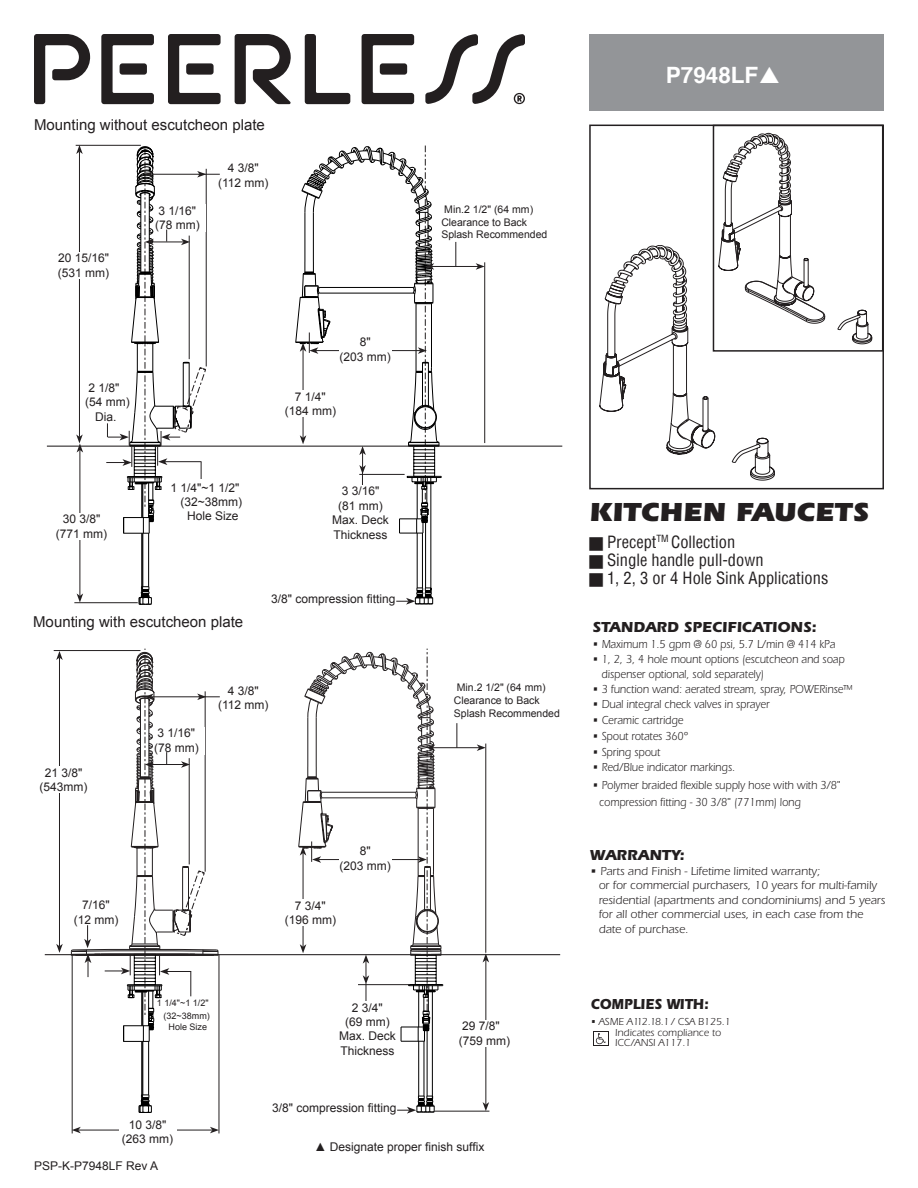
<style>
.page{position:relative;width:918px;height:1188px;background:#fff}
.page>*{position:absolute;margin:0;border:0;box-sizing:border-box;transform-origin:0 0}
.t1{font:900 27px "Itc Eras";color:#231f20}
.t2{font:700 22.5px "Helvetica";color:#fff}
.t3{font:condensed 16.5px/18px "Helvetica";color:#231f20}
.t4{font:15px "Arial";color:#231f20}
.t5{font:700 15px "Itc Eras";color:#231f20}
.t6{font:700 15px "Itc Eras";color:#231f20;scale:.9 1}
.t7{font:12px/14.4px "Arial";color:#231f20;text-align:center}
.t8{font:12px/15.3px "Itc Eras";color:#231f20;scale:.9 1}
.t9{font:12px/14.4px "Itc Eras";color:#231f20}
.t10{font:10.5px/12.6px "Arial";color:#231f20}
.t11{font:10.5px/10.5px "Itc Eras";color:#231f20;scale:.9 1}
.t12{font:9px/12.9px "Arial";color:#231f20;text-align:right}
</style>
<div class="page">
<div style="left:589px;top:125px;width:295px;height:364px;border:2px solid #231f20"></div>
<div style="left:589px;top:35px;width:294px;height:76px;background:#939598"></div>
<svg style="left:34px;top:34px;width:57px;height:70px"></svg>
<svg style="left:101px;top:34px;width:53px;height:70px"></svg>
<div style="left:120px;top:63px;width:27px;height:12px;background:#231f20;border-radius:3px"></div>
<svg style="left:168px;top:34px;width:53px;height:70px"></svg>
<div style="left:186px;top:63px;width:28px;height:12px;background:#231f20;border-radius:3px"></div>
<svg style="left:362px;top:34px;width:52px;height:70px"></svg>
<div style="left:380px;top:63px;width:27px;height:12px;background:#231f20;border-radius:3px"></div>
<svg style="left:305px;top:34px;width:45px;height:70px"></svg>
<svg style="left:235px;top:34px;width:56px;height:70px"></svg>
<svg style="left:425px;top:34px;width:100px;height:70px"></svg>
<hr style="left:47px;top:446px;width:515px;height:1px;background:#231f20">
<hr style="left:45px;top:954px;width:515px;height:1px;background:#231f20">
<hr style="left:484px;top:262px;width:1px;height:181px;background:#231f20">
<hr style="left:485px;top:744px;width:1px;height:209px;background:#231f20">
<hr style="left:432px;top:266px;width:46px;height:1px;background:#231f20">
<svg style="left:476px;top:263px;width:9px;height:7px"></svg>
<hr style="left:433px;top:747px;width:46px;height:1px;background:#231f20">
<svg style="left:477px;top:744px;width:9px;height:7px"></svg>
<div style="left:593px;top:1031px;width:15px;height:15px;background:#231f20"></div>
<svg style="left:594px;top:1032px;width:5px;height:13px"></svg>
<svg style="left:597px;top:1033px;width:2px;height:10px"></svg>
<hr style="left:76px;top:145px;width:65px;height:1px;background:#231f20">
<hr style="left:54px;top:650px;width:86px;height:1px;background:#231f20">
<hr style="left:79px;top:152px;width:1px;height:285px;background:#231f20">
<svg style="left:76px;top:145px;width:7px;height:9px"></svg>
<hr style="left:59px;top:658px;width:1px;height:288px;background:#231f20">
<svg style="left:56px;top:651px;width:7px;height:9px"></svg>
<svg style="left:56px;top:944px;width:7px;height:9px"></svg>
<div style="left:55px;top:252px;width:58px;height:26px;background:#fff"></div>
<div style="left:35px;top:767px;width:58px;height:26px;background:#fff"></div>
<hr style="left:80px;top:450px;width:1px;height:146px;background:#231f20">
<svg style="left:77px;top:593px;width:6px;height:9px"></svg>
<svg style="left:76px;top:434px;width:7px;height:19px"></svg>
<hr style="left:486px;top:960px;width:1px;height:145px;background:#231f20">
<svg style="left:483px;top:1102px;width:6px;height:9px"></svg>
<svg style="left:483px;top:953px;width:6px;height:9px"></svg>
<svg style="left:455px;top:242px;width:1px;height:24px"></svg>
<svg style="left:457px;top:723px;width:1px;height:25px"></svg>
<hr style="left:74px;top:602px;width:64px;height:1px;background:#231f20">
<hr style="left:435px;top:1111px;width:54px;height:1px;background:#231f20">
<div style="left:53px;top:513px;width:58px;height:27px;background:#fff"></div>
<div style="left:459px;top:1020px;width:58px;height:26px;background:#fff"></div>
<svg style="left:599px;top:374px;width:102px;height:672px"></svg>
<svg style="left:837px;top:309px;width:35px;height:35px"></svg>
<svg style="left:603px;top:133px;width:222px;height:347px"></svg>
<div style="left:713px;top:125px;width:170px;height:227px;border:2px solid #231f20"></div>
<hr style="left:219px;top:955px;width:1px;height:178px;background:#231f20">
<hr style="left:72px;top:955px;width:1px;height:178px;background:#231f20">
<hr style="left:78px;top:1130px;width:134px;height:1px;background:#231f20">
<svg style="left:72px;top:1127px;width:9px;height:6px"></svg>
<svg style="left:210px;top:1127px;width:9px;height:6px"></svg>
<div style="left:119px;top:1118px;width:57px;height:27px;background:#fff"></div>
<svg style="left:106px;top:145px;width:336px;height:460px"></svg>
<svg style="left:71px;top:649px;width:372px;height:465px"></svg>
<div style="left:332px;top:485px;width:57px;height:55px;background:#fff"></div>
<div style="left:338px;top:1001px;width:58px;height:56px;background:#fff"></div>
<svg style="left:599px;top:537px;width:4px;height:50px"></svg>
<p class="t4" style="left:34px;top:115px;width:232px">Mounting without escutcheon plate</p>
<p class="t7" style="left:58px;top:251px;width:53px;text-align:left">20 15/16" (531 mm)</p>
<p class="t7" style="left:85px;top:381px;width:46px">2 1/8" (54 mm)<br>Dia.</p>
<p class="t7" style="left:56px;top:512px;width:53px">30 3/8" (771 mm)</p>
<p class="t7" style="left:155px;top:204px;width:46px;text-align:left">3 1/16" (78 mm)</p>
<p class="t7" style="left:218px;top:161px;width:52px">4 3/8" (112 mm)</p>
<p class="t7" style="left:170px;top:480px;width:70px">1 1/4"~1 1/2"</p>
<p class="t7" style="left:180px;top:495px;width:63px">(32~38mm)</p>
<p class="t7" style="left:187px;top:509px;width:53px">Hole Size</p>
<p class="t7" style="left:340px;top:335px;width:53px">8"<br>(203 mm)</p>
<p class="t7" style="left:285px;top:389px;width:53px">7 1/4" (184 mm)</p>
<p class="t7" style="left:332px;top:484px;width:58px">3 3/16" (81 mm)<br>Max. Deck<br>Thickness</p>
<p class="t7" style="left:271px;top:592px;width:126px">3/8" compression fitting</p>
<p class="t4" style="left:33px;top:612px;width:212px">Mounting with escutcheon plate</p>
<p class="t7" style="left:40px;top:766px;width:49px">21 3/8" (543mm)</p>
<p class="t7" style="left:74px;top:898px;width:46px">7/16" (12 mm)</p>
<p class="t7" style="left:154px;top:726px;width:46px;text-align:left">3 1/16" (78 mm)</p>
<p class="t7" style="left:218px;top:684px;width:52px">4 3/8" (112 mm)</p>
<p class="t12" style="left:157px;top:997px;width:54px">1 1/4"~1 1/2" (32~38mm)</p>
<p class="t12" style="left:169px;top:1020px;width:40px">Hole Size</p>
<p class="t7" style="left:340px;top:844px;width:53px">8"<br>(203 mm)</p>
<p class="t7" style="left:285px;top:898px;width:53px">7 3/4" (196 mm)</p>
<p class="t7" style="left:339px;top:1000px;width:58px">2 3/4"<br>(69 mm)<br>Max. Deck<br>Thickness</p>
<p class="t7" style="left:272px;top:1101px;width:126px">3/8" compression fitting</p>
<p class="t10" style="left:441px;top:203px;width:108px">Min.2 1/2" (64 mm)<br>Clearance to Back<br>Splash Recommended</p>
<p class="t10" style="left:454px;top:682px;width:108px">Min.2 1/2" (64 mm)<br>Clearance to Back<br>Splash Recommended</p>
<p class="t7" style="left:459px;top:1019px;width:53px;text-align:left">29 7/8" (759 mm)</p>
<p class="t7" style="left:122px;top:1117px;width:53px">10 3/8" (263 mm)</p>
<p class="t7" style="left:34px;top:1159px;width:126px">PSP-K-P7948LF Rev A</p>
<p class="t7" style="left:315px;top:1139px;width:171px">▲ Designate proper finish suffix</p>
<h2 class="t2" style="left:666px;top:57px;width:94px">P7948LF</h2>
<h1 class="t1" style="left:589px;top:497px;width:281px">KITCHEN FAUCETS</h1>
<h3 class="t3" style="left:607px;top:533px;width:223px">Precept<sup>TM</sup> Collection<br>Single handle pull-down<br>1, 2, 3 or 4 Hole Sink Applications</h3>
<p class="t5" style="left:593px;top:619px;width:226px">STANDARD SPECIFICATIONS:</p>
<p class="t8" style="left:593px;top:636px;width:271px">• Maximum 1.5 gpm @ 60 psi, 5.7 L/min @ 414 kPa</p>
<p class="t8" style="left:602px;top:651px;width:271px;text-indent:-9px">• 1, 2, 3, 4 hole mount options (escutcheon and soap dispenser optional, sold separately)</p>
<p class="t8" style="left:593px;top:682px;width:290px">• 3 function wand: aerated stream, spray, POWERinse™</p>
<p class="t8" style="left:593px;top:697px;width:198px">• Dual integral check valves in sprayer</p>
<p class="t8" style="left:593px;top:712px;width:103px">• Ceramic cartridge</p>
<p class="t8" style="left:593px;top:729px;width:109px">• Spout rotates 360°</p>
<p class="t8" style="left:593px;top:744px;width:77px">• Spring spout</p>
<p class="t8" style="left:593px;top:759px;width:160px">• Red/Blue indicator markings.</p>
<p class="t8" style="left:599px;top:776px;width:270px;line-height:17.7px;text-indent:-7px">• Polymer braided flexible supply hose with with 3/8" compression fitting - 30 3/8" (771mm) long</p>
<p class="t5" style="left:590px;top:846px;width:96px">WARRANTY:</p>
<p class="t9" style="left:599px;top:864px;width:288px;text-indent:-9px">• Parts and Finish - Lifetime limited warranty;<br>or for commercial purchasers, 10 years for multi-family residential (apartments and condominiums) and 5 years for all other commercial uses, in each case from the date of purchase.</p>
<p class="t6" style="left:591px;top:995px;width:132px">COMPLIES WITH:</p>
<p class="t11" style="left:615px;top:1017px;width:130px;text-indent:-24px">• ASME A112.18.1 / CSA B125.1<br>Indicates compliance to<br>ICC/ANSI A117.1</p>
</div>
